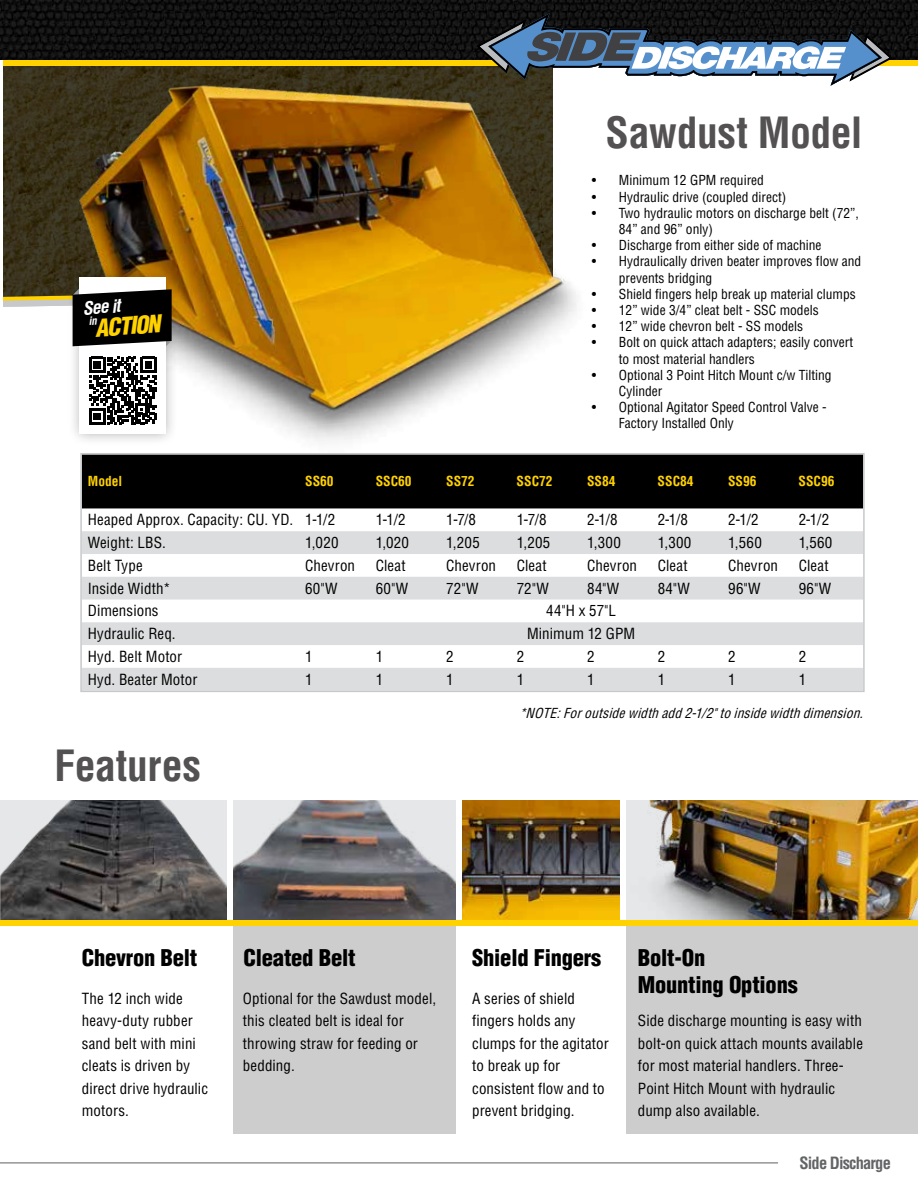
<style>
.page{position:relative;width:918px;height:1188px;background:#fff}
.page>*{position:absolute;margin:0;border:0;box-sizing:border-box;transform-origin:0 0}
.t1{font:700 condensed 42px "Helvetica LT Std";letter-spacing:-.015em;color:#535151}
.t2{font:italic 900 condensed 23.7px "Helvetica LT Std";color:#ffd200}
.t3{font:900 condensed 22.5px/27px "Helvetica LT Std";letter-spacing:-.01em;color:#000}
.t4{font:italic 700 condensed 17.85px "Helvetica LT Std";color:#fff}
.t5{font:700 condensed 16.5px "Helvetica LT Std";letter-spacing:-.05em;color:#636466}
.t6{font:condensed 15px/22.5px "Helvetica LT Std";letter-spacing:.01em;color:#000}
.t7{font:condensed 13.5px/16.2px "Helvetica LT Std";color:#000}
.t8{font:italic condensed 13.5px "Helvetica LT Std";color:#000}
.t9{font:700 condensed 13.5px "Helvetica LT Std";color:#ffd200}
</style>
<div class="page">
<div style="left:623px;top:898px;width:295px;height:236px;background:#cdcdcd"></div>
<img style="left:626px;top:801px;width:292px;height:119px">
<img style="left:194px;top:60px;width:383px;height:381px">
<svg style="left:194px;top:0;width:724px;height:60px;background:#0f0f0f"></svg>
<div style="left:0;top:61px;width:918px;height:5px;background:#ffd200"></div>
<div style="left:230px;top:898px;width:230px;height:236px;background:#cdcdcd"></div>
<svg style="left:1px;top:801px;width:226px;height:119px;background:#686768"></svg>
<svg style="left:232px;top:801px;width:225px;height:119px;background:#858183"></svg>
<img style="left:0;top:801px;width:1px;height:122px">
<div style="left:227px;top:801px;width:5px;height:333px;background:#fff"></div>
<hr style="left:0;top:1162px;width:778px;height:2px;background:#939598">
<svg style="left:476px;top:14px;width:418px;height:72px"></svg>
<img style="left:462px;top:801px;width:158px;height:119px">
<div style="left:457px;top:801px;width:5px;height:333px;background:#fff"></div>
<div style="left:621px;top:801px;width:5px;height:333px;background:#fff"></div>
<div style="left:0;top:920px;width:918px;height:5px;background:#ffd200"></div>
<img style="left:0;top:0;width:194px;height:372px">
<div style="left:67px;top:265px;width:112px;height:181px;background:#000;opacity:.3"></div>
<div style="left:80px;top:277px;width:86px;height:156px;background:#fff"></div>
<svg style="left:89px;top:357px;width:68px;height:67px"></svg>
<div style="left:83px;top:456px;width:779px;height:52px;background:#000"></div>
<div style="left:83px;top:531px;width:779px;height:23px;background:#dcddde"></div>
<div style="left:83px;top:577px;width:779px;height:23px;background:#dcddde"></div>
<div style="left:83px;top:622px;width:779px;height:23px;background:#dcddde"></div>
<div style="left:83px;top:668px;width:779px;height:21px;background:#dcddde"></div>
<div style="left:80px;top:453px;width:785px;height:239px;border:2px solid #c7c8ca"></div>
<svg style="left:73px;top:287px;width:99px;height:62px;background:#292828"></svg>
<p class="t4" style="left:82px;top:297px;width:39px;rotate:-4deg">See it</p>
<h2 class="t2" style="left:94px;top:313px;width:67px;rotate:-4deg">ACTION</h2>
<h1 class="t1" style="left:606px;top:106px;width:258px">Sawdust Model</h1>
<p class="t7" style="left:592px;top:172px;width:174px">• Minimum 12 GPM required</p>
<p class="t7" style="left:592px;top:189px;width:196px">• Hydraulic drive (coupled direct)</p>
<p class="t7" style="left:619px;top:205px;width:242px;text-indent:-27px">• Two hydraulic motors on discharge belt (72”,<br>84” and 96” only)</p>
<p class="t7" style="left:592px;top:237px;width:231px">• Discharge from either side of machine</p>
<p class="t7" style="left:619px;top:253px;width:244px;text-indent:-27px">• Hydraulically driven beater improves flow and prevents bridging</p>
<p class="t7" style="left:592px;top:286px;width:265px">• Shield fingers help break up material clumps</p>
<p class="t7" style="left:592px;top:302px;width:228px">• 12” wide 3/4” cleat belt - SSC models</p>
<p class="t7" style="left:592px;top:318px;width:213px">• 12” wide chevron belt - SS models</p>
<p class="t7" style="left:619px;top:334px;width:236px;text-indent:-27px">• Bolt on quick attach adapters; easily convert to most material handlers</p>
<p class="t7" style="left:619px;top:367px;width:214px;text-indent:-27px">• Optional 3 Point Hitch Mount c/w Tilting<br>Cylinder</p>
<p class="t7" style="left:619px;top:399px;width:209px;text-indent:-27px">• Optional Agitator Speed Control Valve -<br>Factory Installed Only</p>
<p class="t9" style="left:88px;top:473px;width:36px">Model</p>
<p class="t9" style="left:305px;top:473px;width:30px">SS60</p>
<p class="t9" style="left:376px;top:473px;width:38px">SSC60</p>
<p class="t9" style="left:446px;top:473px;width:30px">SS72</p>
<p class="t9" style="left:517px;top:473px;width:38px">SSC72</p>
<p class="t9" style="left:587px;top:473px;width:30px">SS84</p>
<p class="t9" style="left:658px;top:473px;width:38px">SSC84</p>
<p class="t9" style="left:728px;top:473px;width:30px">SS96</p>
<p class="t9" style="left:799px;top:473px;width:38px">SSC96</p>
<p class="t6" style="left:88px;top:508px;width:249px">Heaped Approx. Capacity: CU. YD. 1-1/2</p>
<p class="t6" style="left:376px;top:508px;width:32px">1-1/2</p>
<p class="t6" style="left:446px;top:508px;width:31px">1-7/8</p>
<p class="t6" style="left:517px;top:508px;width:31px">1-7/8</p>
<p class="t6" style="left:587px;top:508px;width:32px">2-1/8</p>
<p class="t6" style="left:658px;top:508px;width:32px">2-1/8</p>
<p class="t6" style="left:728px;top:508px;width:32px">2-1/2</p>
<p class="t6" style="left:799px;top:508px;width:32px">2-1/2</p>
<p class="t6" style="left:88px;top:531px;width:80px">Weight: LBS.</p>
<p class="t6" style="left:305px;top:531px;width:35px">1,020</p>
<p class="t6" style="left:376px;top:531px;width:35px">1,020</p>
<p class="t6" style="left:446px;top:531px;width:35px">1,205</p>
<p class="t6" style="left:517px;top:531px;width:35px">1,205</p>
<p class="t6" style="left:587px;top:531px;width:35px">1,300</p>
<p class="t6" style="left:658px;top:531px;width:35px">1,300</p>
<p class="t6" style="left:728px;top:531px;width:35px">1,560</p>
<p class="t6" style="left:799px;top:531px;width:35px">1,560</p>
<p class="t6" style="left:88px;top:554px;width:56px">Belt Type</p>
<p class="t6" style="left:305px;top:554px;width:51px">Chevron</p>
<p class="t6" style="left:376px;top:554px;width:31px">Cleat</p>
<p class="t6" style="left:446px;top:554px;width:51px">Chevron</p>
<p class="t6" style="left:517px;top:554px;width:31px">Cleat</p>
<p class="t6" style="left:587px;top:554px;width:51px">Chevron</p>
<p class="t6" style="left:658px;top:554px;width:31px">Cleat</p>
<p class="t6" style="left:728px;top:554px;width:51px">Chevron</p>
<p class="t6" style="left:799px;top:554px;width:31px">Cleat</p>
<p class="t6" style="left:88px;top:577px;width:84px">Inside Width*</p>
<p class="t6" style="left:305px;top:577px;width:34px">60"W</p>
<p class="t6" style="left:376px;top:577px;width:34px">60"W</p>
<p class="t6" style="left:446px;top:577px;width:34px">72"W</p>
<p class="t6" style="left:517px;top:577px;width:34px">72"W</p>
<p class="t6" style="left:587px;top:577px;width:34px">84"W</p>
<p class="t6" style="left:658px;top:577px;width:34px">84"W</p>
<p class="t6" style="left:728px;top:577px;width:34px">96"W</p>
<p class="t6" style="left:799px;top:577px;width:34px">96"W</p>
<p class="t6" style="left:88px;top:600px;width:72px">Dimensions</p>
<p class="t6" style="left:546px;top:600px;width:71px">44"H x 57"L</p>
<p class="t6" style="left:88px;top:622px;width:89px">Hydraulic Req.</p>
<p class="t6" style="left:527px;top:622px;width:110px">Minimum 12 GPM</p>
<p class="t6" style="left:88px;top:645px;width:96px">Hyd. Belt Motor</p>
<p class="t6" style="left:305px;top:645px;width:9px">1</p>
<p class="t6" style="left:376px;top:645px;width:9px">1</p>
<p class="t6" style="left:446px;top:645px;width:9px">2</p>
<p class="t6" style="left:517px;top:645px;width:9px">2</p>
<p class="t6" style="left:587px;top:645px;width:9px">2</p>
<p class="t6" style="left:658px;top:645px;width:9px">2</p>
<p class="t6" style="left:728px;top:645px;width:9px">2</p>
<p class="t6" style="left:799px;top:645px;width:9px">2</p>
<p class="t6" style="left:88px;top:668px;width:111px">Hyd. Beater Motor</p>
<p class="t6" style="left:305px;top:668px;width:9px">1</p>
<p class="t6" style="left:376px;top:668px;width:9px">1</p>
<p class="t6" style="left:446px;top:668px;width:9px">1</p>
<p class="t6" style="left:517px;top:668px;width:9px">1</p>
<p class="t6" style="left:587px;top:668px;width:9px">1</p>
<p class="t6" style="left:658px;top:668px;width:9px">1</p>
<p class="t6" style="left:728px;top:668px;width:9px">1</p>
<p class="t6" style="left:799px;top:668px;width:9px">1</p>
<h1 class="t1" style="left:54px;top:739px;width:148px">Features</h1>
<p class="t8" style="left:519px;top:705px;width:350px">*NOTE:Foroutsidewidthadd2-1/2"toinsidewidthdimension.</p>
<h3 class="t3" style="left:82px;top:944px;width:117px">Chevron Belt</h3>
<h3 class="t3" style="left:244px;top:944px;width:113px">Cleated Belt</h3>
<h3 class="t3" style="left:472px;top:944px;width:130px">Shield Fingers</h3>
<h3 class="t3" style="left:638px;top:944px;width:161px">Bolt-On<br>Mounting Options</h3>
<p class="t6" style="left:82px;top:987px;width:128px">The 12 inch wide heavy-duty rubber sand belt with mini cleats is driven by direct drive hydraulic motors.</p>
<p class="t6" style="left:243px;top:987px;width:195px">Optional for the Sawdust model, this cleated belt is ideal for throwing straw for feeding or bedding.</p>
<p class="t6" style="left:472px;top:987px;width:138px">A series of shield fingers holds any clumps for the agitator to break up for consistent flow and to prevent bridging.</p>
<p class="t6" style="left:638px;top:1010px;width:227px">Side discharge mounting is easy with bolt-on quick attach mounts available for most material handlers. Three-Point Hitch Mount with hydraulic dump also available.</p>
<p class="t5" style="left:800px;top:1152px;width:93px">Side Discharge</p>
</div>
